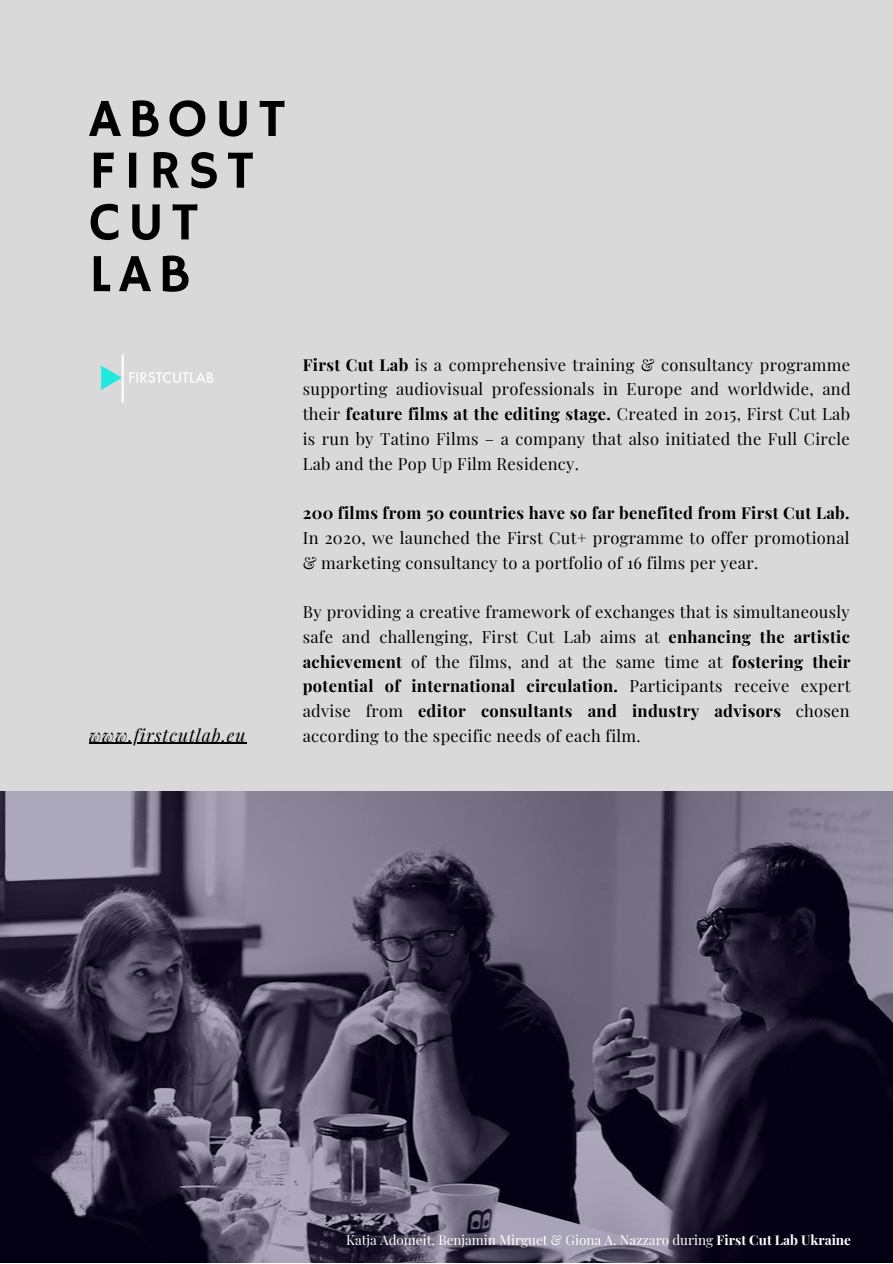
<style>
.page{position:relative;width:893px;height:1264px;background:#fff}
.page>*{position:absolute;margin:0;border:0;box-sizing:border-box;transform-origin:0 0}
.t1{font:53.85px/51.8px "Hammersmith One";letter-spacing:.14em;color:#000}
.t2{font:italic 17.7px "Playfair Display";letter-spacing:.05em;color:#000}
.t3{font:16.5px/24.8px "Playfair Display";letter-spacing:.02em;color:#000;text-align:justify}
.t4{font:700 16.5px "Playfair Display";letter-spacing:.02em;color:#000}
.t5{font:13.5px "Playfair Display";color:#fff}
.s1{font-weight:700}
</style>
<div class="page">
<div style="left:0;top:0;width:892px;height:1262px;background:#d9d9d9"></div>
<img style="left:100px;top:354px;width:113px;height:49px">
<img style="left:0;top:791px;width:892px;height:471px">
<hr style="left:89px;top:742px;width:157px;height:1px;background:#000">
<h1 class="t1" style="left:89px;top:95px;width:198px">ABOUT<br>FIRST<br>CUT<br>LAB</h1>
<p class="t2" style="left:89px;top:722px;width:158px">www.firstcutlab.eu</p>
<p class="t3" style="left:303px;top:351px;width:549px"><span class="s1">First Cut Lab</span> is a comprehensive training &amp; consultancy programme supporting audiovisual professionals in Europe and worldwide, and their <span class="s1">feature films at the editing stage.</span> Created in 2015, First Cut Lab is run by Tatino Films – a company that also initiated the Full Circle Lab and the Pop Up Film Residency.</p>
<p class="t4" style="left:303px;top:501px;width:548px">200 films from 50 countries have so far benefited from First Cut Lab.</p>
<p class="t3" style="left:303px;top:524px;width:548px">In 2020, we launched the First Cut+ programme to offer promotional &amp; marketing consultancy to a portfolio of 16 films per year.</p>
<p class="t3" style="left:303px;top:599px;width:549px">By providing a creative framework of exchanges that is simultaneously safe and challenging, First Cut Lab aims at <span class="s1">enhancing the artistic achievement</span> of the films, and at the same time at <span class="s1">fostering their potential of international circulation.</span> Participants receive expert advise from <span class="s1">editor consultants and industry advisors</span> chosen according to the specific needs of each film.</p>
<p class="t5" style="left:346px;top:1230px;width:506px">Katja Adomeit, Benjamin Mirguet &amp; Giona A. Nazzaro during <span class="s1">First Cut Lab Ukraine</span></p>
</div>
